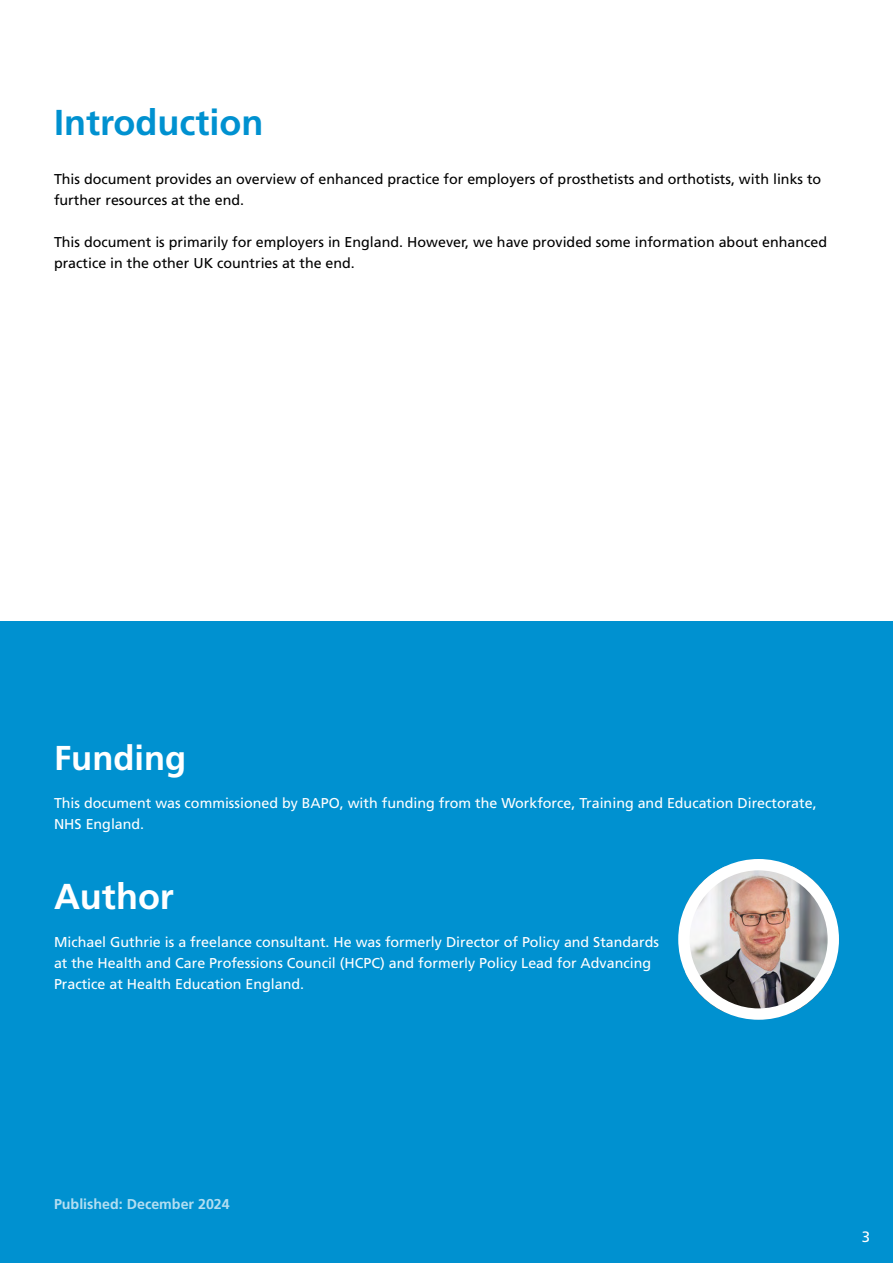
<style>
.page{position:relative;width:893px;height:1263px;background:#fff}
.page>*{position:absolute;margin:0;border:0;box-sizing:border-box;transform-origin:0 0}
.t1{font:700 36px "Frutiger LT Pro";color:#0091d0}
.t2{font:700 36px "Frutiger LT Pro";color:#fff}
.t3{font:700 34.5px "Frutiger LT Pro";color:#fff}
.t4{font:15px "Frutiger LT Pro";color:#fff}
.t5{font:14.25px/21px "Frutiger LT Pro";color:#fff}
.t6{font:14.25px/21px "Frutiger LT Pro";color:#000}
.t7{font:700 14.25px "Frutiger LT Pro";color:#b3def1}
</style>
<div class="page">
<div style="left:0;top:622px;width:893px;height:641px;background:#0091d0"></div>
<img style="left:685px;top:867px;width:147px;height:144px">
<div style="left:678px;top:859px;width:161px;height:161px;border:11px solid #fff;border-radius:50%"></div>
<p class="t1" style="left:54px;top:101px;width:211px">Introduction</p>
<p class="t6" style="left:54px;top:169px;width:769px">This document provides an overview of enhanced practice for employers of prosthetists and orthotists, with links to further resources at the end.</p>
<p class="t6" style="left:54px;top:232px;width:775px">This document is primarily for employers in England. However, we have provided some information about enhanced practice in the other UK countries at the end.</p>
<p class="t3" style="left:54px;top:737px;width:134px">Funding</p>
<p class="t5" style="left:54px;top:792px;width:764px">This document was commissioned by BAPO, with funding from the Workforce, Training and Education Directorate,<br>NHS England.</p>
<p class="t2" style="left:54px;top:875px;width:121px">Author</p>
<p class="t5" style="left:54px;top:932px;width:606px">Michael Guthrie is a freelance consultant. He was formerly Director of Policy and Standards at the Health and Care Professions Council (HCPC) and formerly Policy Lead for Advancing<br>Practice at Health Education England.</p>
<p class="t7" style="left:54px;top:1195px;width:177px">Published: December 2024</p>
<p class="t4" style="left:862px;top:1227px;width:10px">3</p>
</div>
